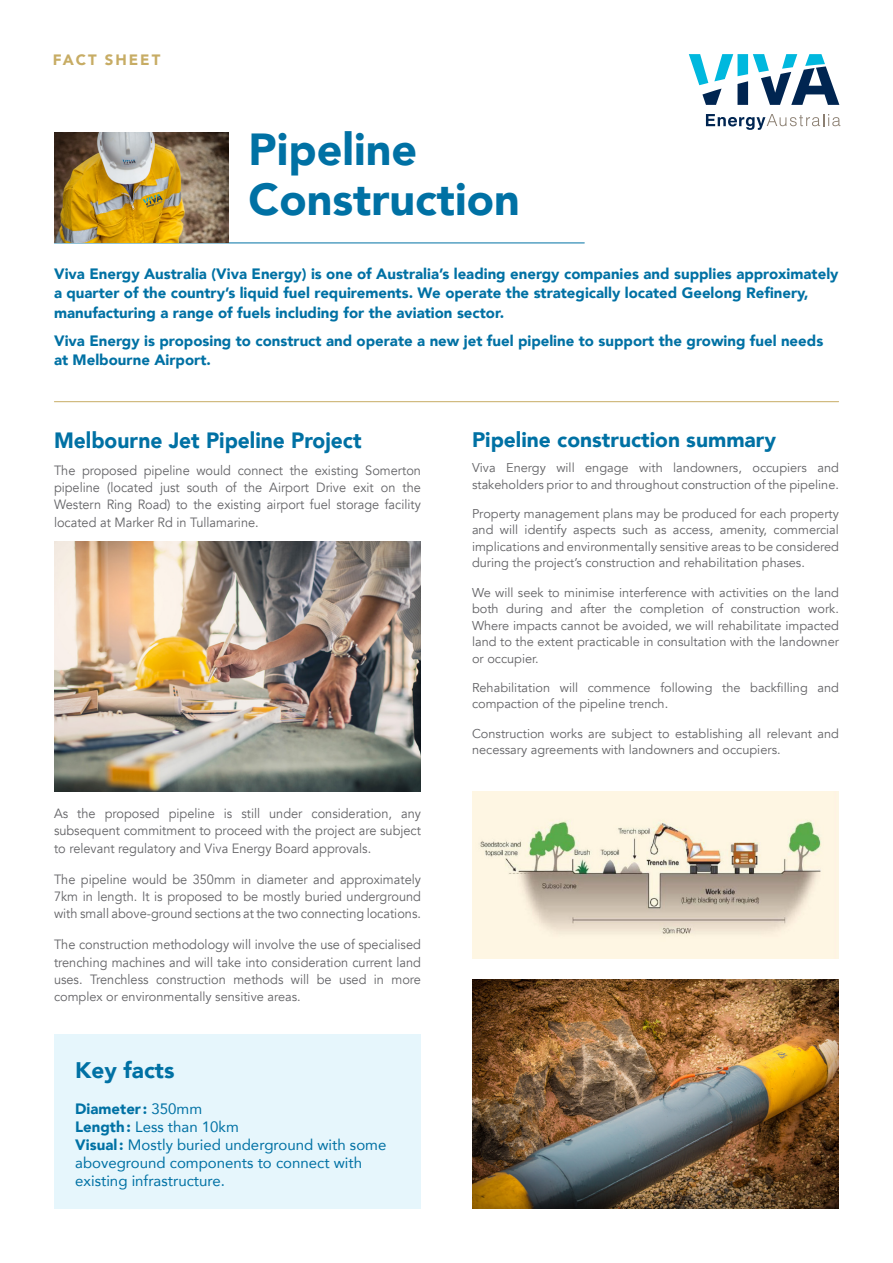
<style>
.page{position:relative;width:893px;height:1263px;background:#fff}
.page>*{position:absolute;margin:0;border:0;box-sizing:border-box;transform-origin:0 0}
.t1{font:900 44.85px/49.5px "Avenir";color:#0071a4}
.t2{font:900 22.5px "Avenir";color:#0071a4}
.t3{font:900 22.05px "Avenir";color:#0071a4;scale:.95 1}
.t4{font:900 21px "Avenir";color:#0071a4}
.t5{font:900 15px/19.5px "Avenir";color:#0071a4}
.t6{font:15px/18px "Avenir";color:#0071a4}
.t7{font:900 15px "Avenir";letter-spacing:.13em;color:#c7ac64}
.t8{font:13.5px/17.4px "Avenir";color:#636366;text-align:justify;scale:.95 1}
.t9{font:12.75px/16.5px "Avenir";color:#636366}
.s1{font-weight:900}
</style>
<div class="page">
<img style="left:54px;top:541px;width:367px;height:250px">
<div style="left:54px;top:1035px;width:367px;height:174px;background:#e6f6fc"></div>
<img style="left:472px;top:791px;width:367px;height:168px">
<img style="left:472px;top:979px;width:367px;height:230px">
<svg style="left:706px;top:114px;width:134px;height:16px"></svg>
<svg style="left:689px;top:54px;width:150px;height:51px"></svg>
<hr style="left:54px;top:401px;width:785px;height:1px;background:#c7ac64">
<hr style="left:54px;top:243px;width:530px;height:1px;background:#0071a4">
<img style="left:54px;top:133px;width:175px;height:110px">
<p class="t7" style="left:53px;top:46px;width:109px">FACT SHEET</p>
<h1 class="t1" style="left:249px;top:124px;width:273px">Pipeline<br>Construction</h1>
<p class="t5" style="left:54px;top:263px;width:786px">Viva Energy Australia (Viva Energy) is one of Australia’s leading energy companies and supplies approximately a quarter of the country’s liquid fuel requirements. We operate the strategically located Geelong Refinery, manufacturing a range of fuels including for the aviation sector.</p>
<p class="t5" style="left:54px;top:330px;width:771px">Viva Energy is proposing to construct and operate a new jet fuel pipeline to support the growing fuel needs at Melbourne Airport.</p>
<h3 class="t3" style="left:54px;top:422px;width:325px">Melbourne Jet Pipeline Project</h3>
<p class="t8" style="left:54px;top:461px;width:388px">The proposed pipeline would connect the existing Somerton pipeline (located just south of the Airport Drive exit on the Western Ring Road) to the existing airport fuel storage facility located at Marker Rd in Tullamarine.</p>
<p class="t8" style="left:54px;top:805px;width:388px">As the proposed pipeline is still under consideration, any subsequent commitment to proceed with the project are subject to relevant regulatory and Viva Energy Board approvals.</p>
<p class="t8" style="left:54px;top:870px;width:388px">The pipeline would be 350mm in diameter and approximately 7km in length. It is proposed to be mostly buried underground with small above-ground sections at the two connecting locations.</p>
<p class="t8" style="left:54px;top:936px;width:388px">The construction methodology will involve the use of specialised trenching machines and will take into consideration current land uses. Trenchless construction methods will be used in more</p>
<p class="t9" style="left:54px;top:989px;width:248px">complex or environmentally sensitive areas.</p>
<h2 class="t2" style="left:75px;top:1051px;width:101px">Key facts</h2>
<p class="t6" style="left:75px;top:1100px;width:313px"><span class="s1">Diameter :</span> 350mm<br><span class="s1">Length:</span> Less than 10km<br><span class="s1">Visual:</span> Mostly buried underground with some aboveground components to connect with existing infrastructure.</p>
<h3 class="t4" style="left:472px;top:422px;width:306px">Pipeline construction summary</h3>
<p class="t9" style="left:472px;top:460px;width:368px">Viva Energy will engage with landowners, occupiers and stakeholders prior to and throughout construction of the pipeline.</p>
<p class="t9" style="left:472px;top:505px;width:368px;text-align:justify">Property management plans may be produced for each property and will identify aspects such as access, amenity, commercial implications and environmentally sensitive areas to be considered during the project’s construction and rehabilitation phases.</p>
<p class="t9" style="left:472px;top:584px;width:368px;text-align:justify">We will seek to minimise interference with activities on the land both during and after the completion of construction work.<br>Where impacts cannot be avoided, we will rehabilitate impacted land to the extent practicable in consultation with the landowner or occupier.</p>
<p class="t9" style="left:472px;top:679px;width:368px">Rehabilitation will commence following the backfilling and compaction of the pipeline trench.</p>
<p class="t9" style="left:472px;top:725px;width:368px">Construction works are subject to establishing all relevant and necessary agreements with landowners and occupiers.</p>
</div>
